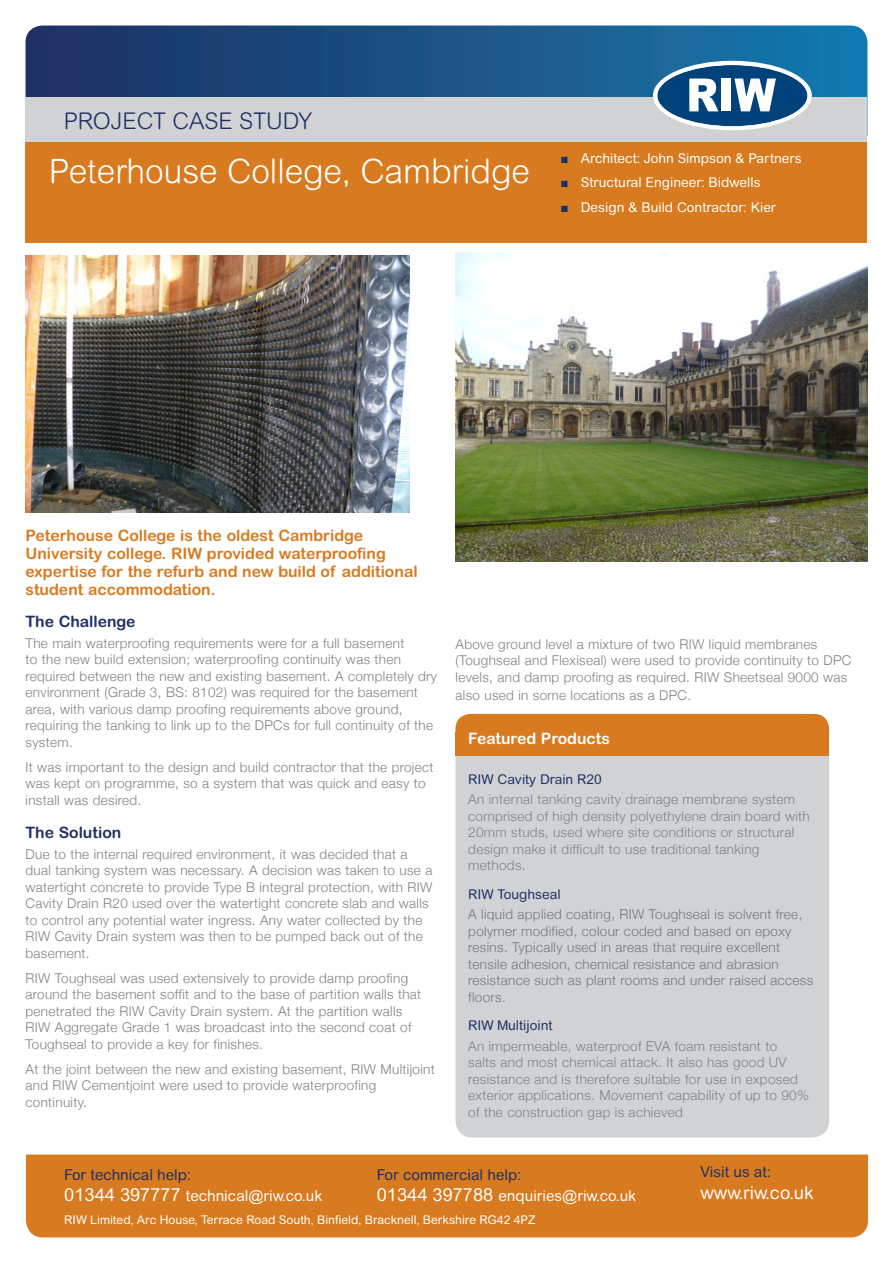
<style>
.page{position:relative;width:893px;height:1263px;background:#fff}
.page>*{position:absolute;margin:0;border:0;box-sizing:border-box;transform-origin:0 0}
.t1{font:300 33.75px "Arial Rounded MT";color:#fff}
.t2{font:300 23.1px "Arial Rounded MT";color:#1f3064}
.t3{font:18px "Arial Rounded MT";color:#fff}
.sub_head{font:700 15.75px/18px "Arial Rounded MT";color:#d87a1f}
.sub_head-2{font:700 15.75px "Arial Rounded MT";color:#1f3064}
.t4{font:700 15.75px "Arial Rounded MT";color:#fff}
.t5{font:15px/21.6px "Arial Rounded MT";color:#fff}
.t6{font:15px "Arial Rounded MT";color:#1f3064}
.sub_head-3{font:300 13.5px/16.5px "Helvetica Neue";letter-spacing:.025em;color:#808285}
.sub_head-4{font:300 13.5px/16.5px "Helvetica Neue";letter-spacing:.025em;color:#76787b}
.t7{font:13.5px "Arial Rounded MT";color:#fff}
.sub_head-5{font:13.5px "Arial Rounded MT";color:#1f3064}
.t8{font:12px "Arial Rounded MT";color:#fff}
.s1{color:#1f3064}
.s2{font-size:18px}
</style>
<div class="page">
<img style="left:26px;top:255px;width:384px;height:257px">
<svg style="left:26px;top:26px;width:841px;height:71px;background:#1a5284"></svg>
<div style="left:26px;top:97px;width:841px;height:45px;background:#d1d2d4"></div>
<div style="left:26px;top:142px;width:841px;height:101px;background:#d87a1f"></div>
<div style="left:653px;top:61px;width:159px;height:69px;background:#fff;border-radius:50%"></div>
<svg style="left:657px;top:64px;width:151px;height:63px"></svg>
<div style="left:26px;top:1154px;width:842px;height:83px;background:#d87a1f"></div>
<img style="left:455px;top:252px;width:412px;height:309px">
<div style="left:455px;top:735px;width:374px;height:402px;background:#d1d2d4;border-radius:17px"></div>
<div style="left:455px;top:714px;width:374px;height:35px;background:#d87a1f;border-radius:15px"></div>
<div style="left:455px;top:733px;width:374px;height:23px;background:#d87a1f"></div>
<p class="t2" style="left:64px;top:107px;width:250px">PROJECT CASE STUDY</p>
<p class="t1" style="left:49px;top:151px;width:483px">Peterhouse College, Cambridge</p>
<p class="t7" style="left:561px;top:150px;width:242px"><span class="s1">■</span> Architect: John Simpson &amp; Partners</p>
<p class="t7" style="left:561px;top:175px;width:201px"><span class="s1">■</span> Structural Engineer: Bidwells</p>
<p class="t7" style="left:561px;top:199px;width:216px"><span class="s1">■</span> Design &amp; Build Contractor: Kier</p>
<p class="sub_head" style="left:26px;top:526px;width:394px">Peterhouse College is the oldest Cambridge University college. RIW provided waterproofing expertise for the refurb and new build of additional student accommodation.</p>
<p class="sub_head-2" style="left:26px;top:612px;width:111px">The Challenge</p>
<p class="sub_head-3" style="left:26px;top:634px;width:413px">The main waterproofing requirements were for a full basement<br>to the new build extension; waterproofing continuity was then required between the new and existing basement. A completely dry environment (Grade 3, BS: 8102) was required for the basement area, with various damp proofing requirements above ground, requiring the tanking to link up to the DPCs for full continuity of the system.</p>
<p class="sub_head-3" style="left:26px;top:758px;width:409px">It was important to the design and build contractor that the project was kept on programme, so a system that was quick and easy to install was desired.</p>
<p class="sub_head-2" style="left:26px;top:823px;width:97px">The Solution</p>
<p class="sub_head-3" style="left:26px;top:845px;width:408px">Due to the internal required environment, it was decided that a dual tanking system was necessary. A decision was taken to use a watertight concrete to provide Type B integral protection, with RIW Cavity Drain R20 used over the watertight concrete slab and walls to control any potential water ingress. Any water collected by the RIW Cavity Drain system was then to be pumped back out of the basement.</p>
<p class="sub_head-3" style="left:26px;top:969px;width:397px">RIW Toughseal was used extensively to provide damp proofing around the basement soffit and to the base of partition walls that penetrated the RIW Cavity Drain system. At the partition walls RIW Aggregate Grade 1 was broadcast into the second coat of Toughseal to provide a key for finishes.</p>
<p class="sub_head-3" style="left:26px;top:1060px;width:411px">At the joint between the new and existing basement, RIW Multijoint and RIW Cementjoint were used to provide waterproofing continuity.</p>
<p class="sub_head-3" style="left:455px;top:635px;width:397px">Above ground level a mixture of two RIW liquid membranes (Toughseal and Flexiseal) were used to provide continuity to DPC levels, and damp proofing as required. RIW Sheetseal 9000 was</p>
<p class="sub_head-3" style="left:455px;top:686px;width:237px">also used in some locations as a DPC.</p>
<p class="t4" style="left:468px;top:729px;width:143px">Featured Products</p>
<p class="sub_head-5" style="left:468px;top:771px;width:135px">RIW Cavity Drain R20</p>
<p class="sub_head-3" style="left:468px;top:791px;width:343px">An internal tanking cavity drainage membrane system comprised of high density polyethylene drain board with 20mm studs, used where site conditions or structural design make it difficult to use traditional tanking methods.</p>
<p class="sub_head-5" style="left:468px;top:886px;width:94px">RIW Toughseal</p>
<p class="sub_head-4" style="left:468px;top:906px;width:346px">A liquid applied coating, RIW Toughseal is solvent free, polymer modified, colour coded and based on epoxy resins. Typically used in areas that require excellent tensile adhesion, chemical resistance and abrasion resistance such as plant rooms and under raised access floors.</p>
<p class="sub_head-5" style="left:468px;top:1017px;width:86px">RIW Multijoint</p>
<p class="sub_head-3" style="left:468px;top:1037px;width:342px">An impermeable, waterproof EVA foam resistant to<br>salts and most chemical attack. It also has good UV resistance and is therefore suitable for use in exposed exterior applications. Movement capability of up to 90% of the construction gap is achieved</p>
<p class="t5" style="left:64px;top:1164px;width:260px"><span class="s1">For technical help:<br></span><span class="s2">01344 397777</span> technical@riw.co.uk</p>
<p class="t5" style="left:377px;top:1164px;width:261px"><span class="s1">For commercial help:<br></span><span class="s2">01344 397788</span> enquiries@riw.co.uk</p>
<p class="t6" style="left:700px;top:1163px;width:72px">Visit us at:</p>
<p class="t3" style="left:700px;top:1182px;width:115px">www.riw.co.uk</p>
<p class="t8" style="left:64px;top:1212px;width:473px">RIW Limited, Arc House, Terrace Road South, Binfield, Bracknell, Berkshire RG42 4PZ</p>
</div>
